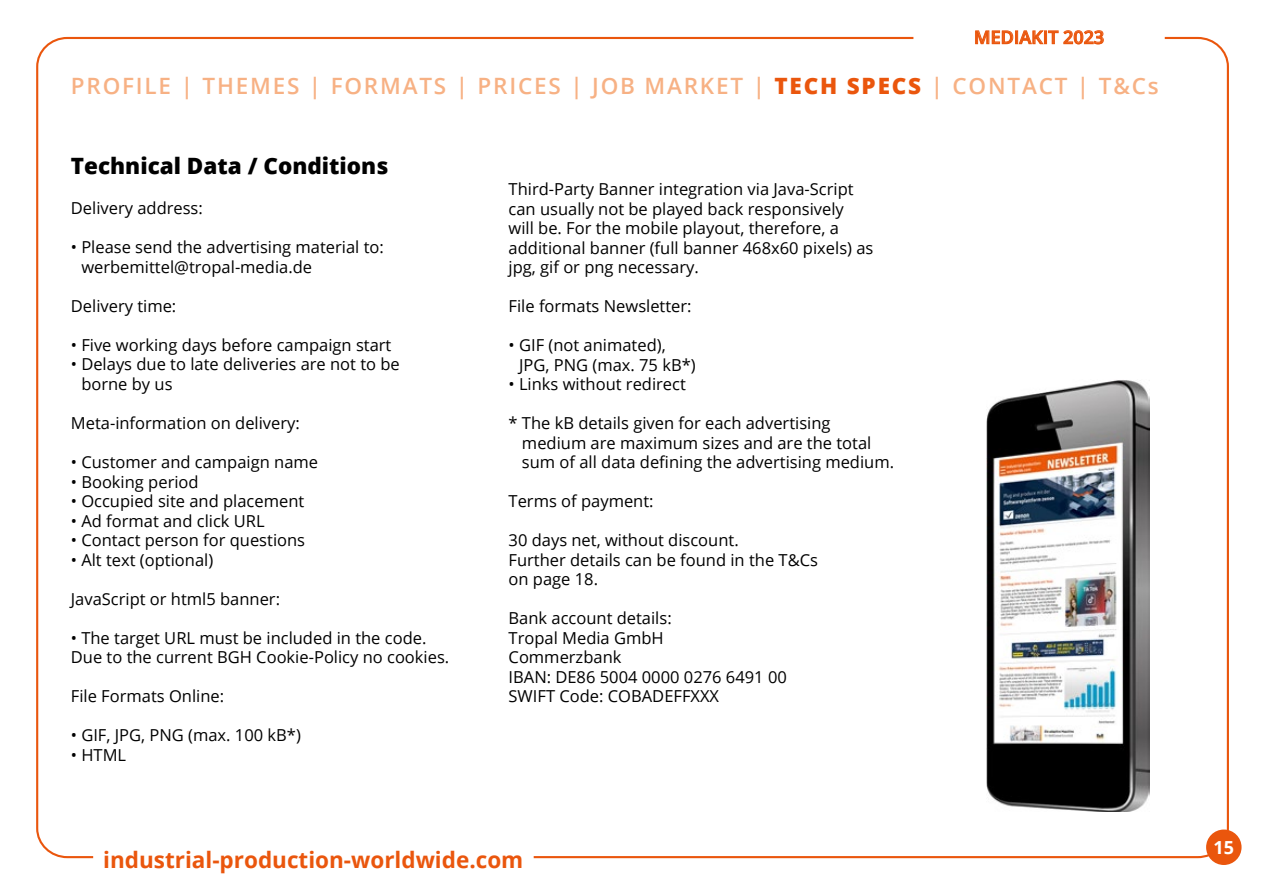
<style>
.page{position:relative;width:1263px;height:893px;background:#fff}
.page>*{position:absolute;margin:0;border:0;box-sizing:border-box;transform-origin:0 0}
.t1{font:600 22.5px "Open Sans";letter-spacing:.08em;color:#f7b184}
.t2{font:700 22.5px "Open Sans";color:#ea560d}
.t3{font:800 22.5px "Open Sans";color:#000}
.t4{font:600 18px "Open Sans";color:#ea560d}
.t5{font:700 18px "Open Sans";color:#fff}
.t6{font:16.5px/19.5px "Open Sans";color:#000}
.s1{font-weight:800;color:#ea560d}
</style>
<div class="page">
<svg style="left:913px;top:30px;width:252px;height:15px"></svg>
<div style="left:1206px;top:829px;width:35px;height:36px;background:#ea560d;border-radius:50%"></div>
<img style="left:986px;top:380px;width:163px;height:431px">
<p class="t4" style="left:974px;top:25px;width:132px">MEDIAKIT 2023</p>
<h1 class="t1" style="left:71px;top:70px;width:1089px">PROFILE | THEMES | FORMATS | PRICES | JOB MARKET | <span class="s1">TECH SPECS</span> | CONTACT | T&amp;Cs</h1>
<h1 class="t3" style="left:71px;top:148px;width:319px">Technical Data / Conditions</h1>
<p class="t6" style="left:71px;top:198px;width:134px">Delivery address:</p>
<p class="t6" style="left:81px;top:237px;width:304px;text-indent:-10px">• Please send the advertising material to: werbemittel@tropal-media.de</p>
<p class="t6" style="left:71px;top:296px;width:107px">Delivery time:</p>
<p class="t6" style="left:71px;top:335px;width:322px">• Five working days before campaign start</p>
<p class="t6" style="left:81px;top:354px;width:320px;text-indent:-10px">• Delays due to late deliveries are not to be borne by us</p>
<p class="t6" style="left:71px;top:413px;width:231px">Meta-information on delivery:</p>
<p class="t6" style="left:71px;top:452px;width:249px">• Customer and campaign name</p>
<p class="t6" style="left:71px;top:471px;width:129px">• Booking period</p>
<p class="t6" style="left:71px;top:491px;width:235px">• Occupied site and placement</p>
<p class="t6" style="left:71px;top:510px;width:195px">• Ad format and click URL</p>
<p class="t6" style="left:71px;top:530px;width:236px">• Contact person for questions</p>
<p class="t6" style="left:71px;top:549px;width:144px">• Alt text (optional)</p>
<p class="t6" style="left:71px;top:588px;width:211px">JavaScript or html5 banner:</p>
<p class="t6" style="left:71px;top:627px;width:380px">• The target URL must be included in the code.<br>Due to the current BGH Cookie-Policy no cookies.</p>
<p class="t6" style="left:71px;top:686px;width:155px">File Formats Online:</p>
<p class="t6" style="left:71px;top:725px;width:231px">• GIF, JPG, PNG (max. 100 kB*)</p>
<p class="t6" style="left:71px;top:744px;width:57px">• HTML</p>
<p class="t6" style="left:509px;top:179px;width:366px">Third-Party Banner integration via Java-Script can usually not be played back responsively<br>will be. For the mobile playout, therefore, a additional banner (full banner 468x60 pixels) as jpg, gif or png necessary.</p>
<p class="t6" style="left:509px;top:296px;width:185px">File formats Newsletter:</p>
<p class="t6" style="left:519px;top:335px;width:178px;text-indent:-10px">• GIF (not animated),<br>JPG, PNG (max. 75 kB*)</p>
<p class="t6" style="left:509px;top:374px;width:179px">• Links without redirect</p>
<p class="t6" style="left:522px;top:413px;width:374px;text-indent:-13px">* The kB details given for each advertising medium are maximum sizes and are the total sum of all data defining the advertising medium.</p>
<p class="t6" style="left:509px;top:491px;width:147px">Terms of payment:</p>
<p class="t6" style="left:509px;top:530px;width:311px">30 days net, without discount.<br>Further details can be found in the T&amp;Cs on page 18.</p>
<p class="t6" style="left:509px;top:608px;width:280px">Bank account details:<br>Tropal Media GmbH<br>Commerzbank<br>IBAN: DE86 5004 0000 0276 6491 00<br>SWIFT Code: COBADEFFXXX</p>
<h1 class="t2" style="left:103px;top:844px;width:422px">industrial-production-worldwide.com</h1>
<p class="t5" style="left:1213px;top:835px;width:22px">15</p>
</div>
